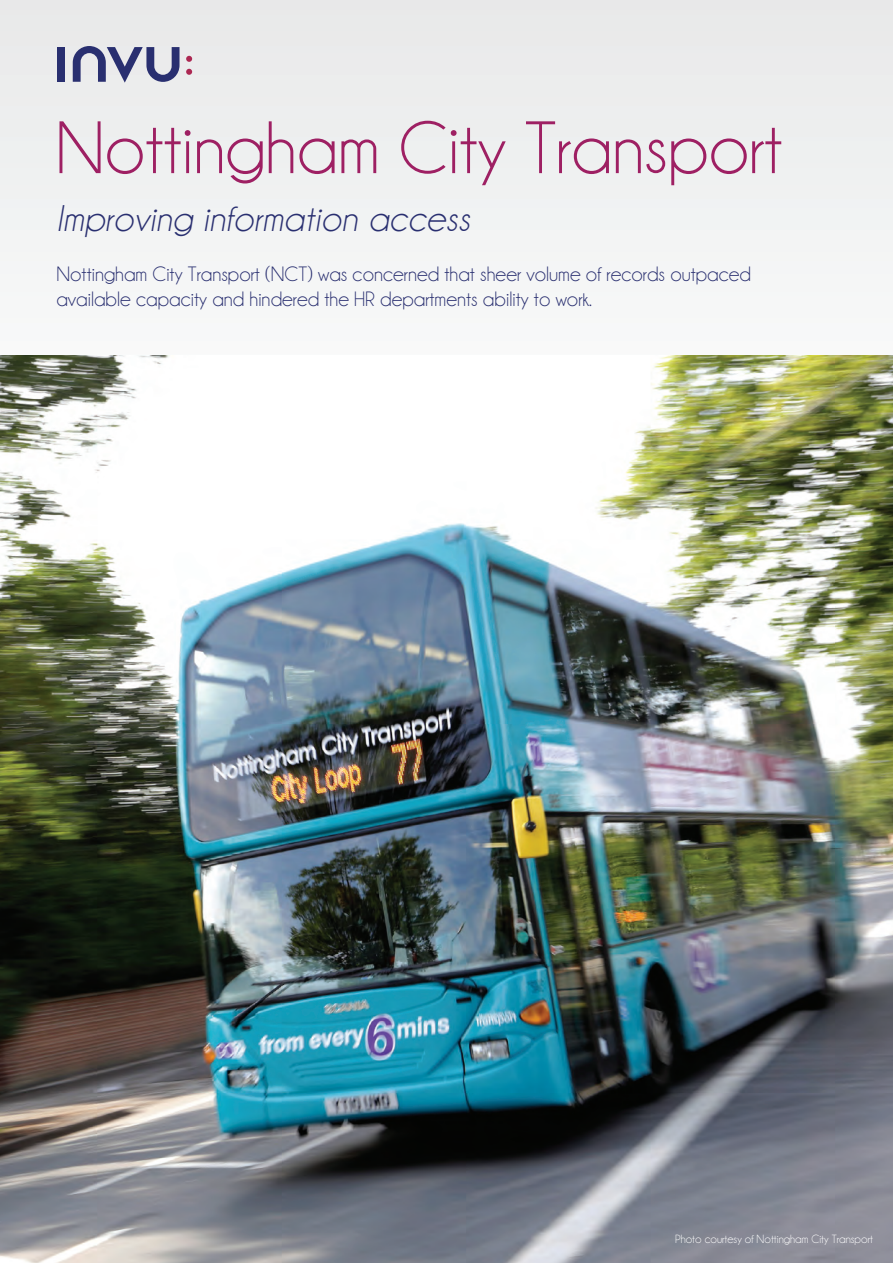
<style>
.page{position:relative;width:893px;height:1263px;background:#fff}
.page>*{position:absolute;margin:0;border:0;box-sizing:border-box;transform-origin:0 0}
.t1{font:75px "Champagne&Limousines";color:#9e2063}
.t2{font:italic 37.5px "Champagne&Limousines";letter-spacing:.015em;color:#292f70}
.t3{font:21px/25.2px "Champagne&Limousines";color:#292f70}
.t4{font:12px "Champagne&Limousines";color:#fff}
</style>
<div class="page">
<div style="left:0;top:0;width:893px;height:465px;background:#eff1f1"></div>
<div style="left:57px;top:47px;width:8px;height:35px;background:#292f70"></div>
<svg style="left:73px;top:46px;width:107px;height:37px"></svg>
<svg style="left:186px;top:56px;width:6px;height:6px"></svg>
<svg style="left:186px;top:69px;width:6px;height:6px"></svg>
<img style="left:0;top:355px;width:893px;height:908px">
<h1 class="t1" style="left:56px;top:110px;width:728px">Nottingham City Transport</h1>
<h2 class="t2" style="left:56px;top:199px;width:415px">Improving information access</h2>
<p class="t3" style="left:56px;top:262px;width:696px">Nottingham City Transport (NCT) was concerned that sheer volume of records outpaced available capacity and hindered the HR departments ability to work.</p>
<p class="t4" style="left:675px;top:1233px;width:199px">Photo courtesy of Nottingham City Transport</p>
</div>
